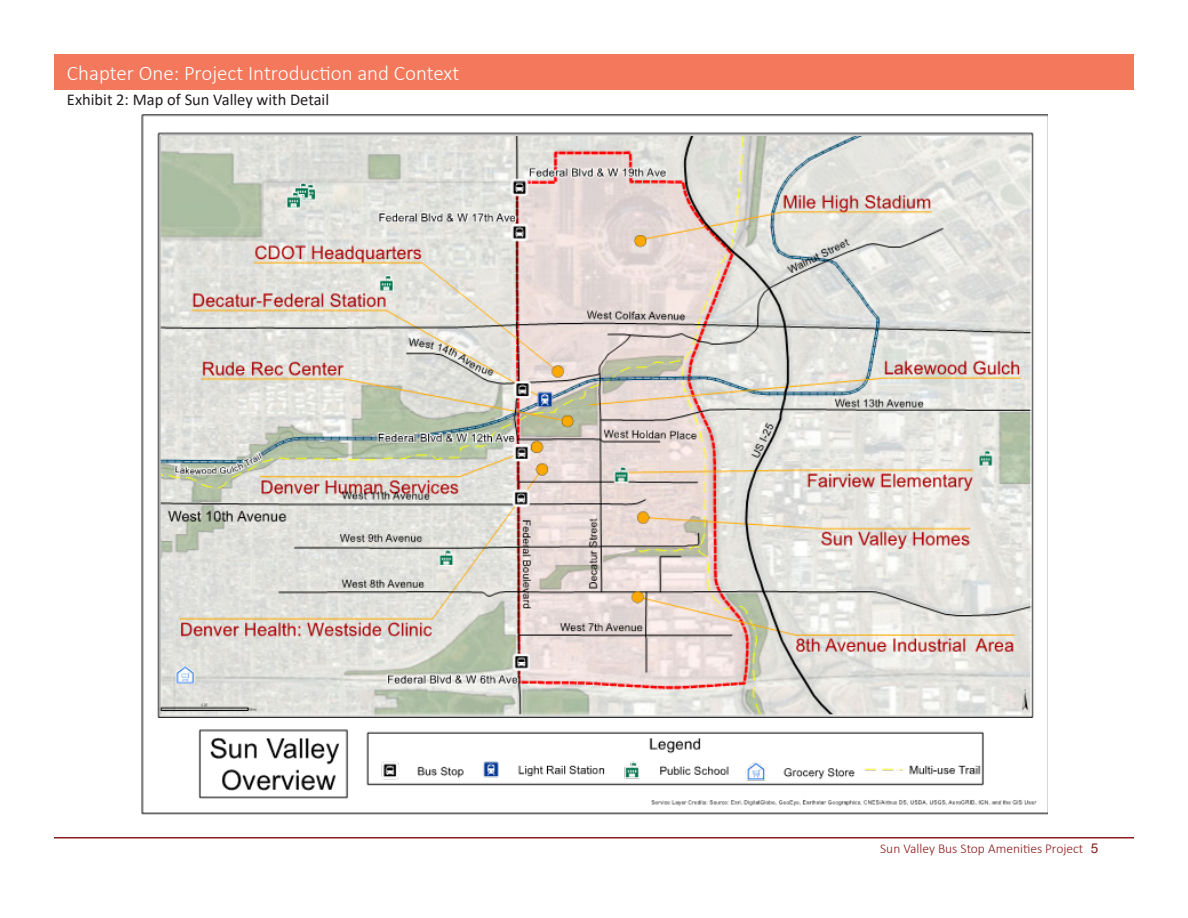
<style>
.page{position:relative;width:1188px;height:918px;background:#fff}
.page>*{position:absolute;margin:0;border:0;box-sizing:border-box;transform-origin:0 0}
.t1{font:300 21px "Calibri";color:#fff}
.t2{font:16.5px "Calibri";color:#231f20}
.t3{font:300 13.5px "Calibri";color:#8a1b1c}
.s1{font-family:"Arial";font-weight:400}
</style>
<div class="page">
<div style="left:54px;top:54px;width:1080px;height:36px;background:#f3785c"></div>
<hr style="left:54px;top:837px;width:1080px;height:1px;background:#8a1b1c">
<img style="left:141px;top:114px;width:907px;height:701px">
<p class="t1" style="left:67px;top:60px;width:394px">Chapter One: Project Introduction and Context</p>
<p class="t2" style="left:67px;top:88px;width:264px">Exhibit 2: Map of Sun Valley with Detail</p>
<p class="t3" style="left:880px;top:840px;width:220px">Sun Valley Bus Stop Amenities Project <span class="s1">5</span></p>
</div>
